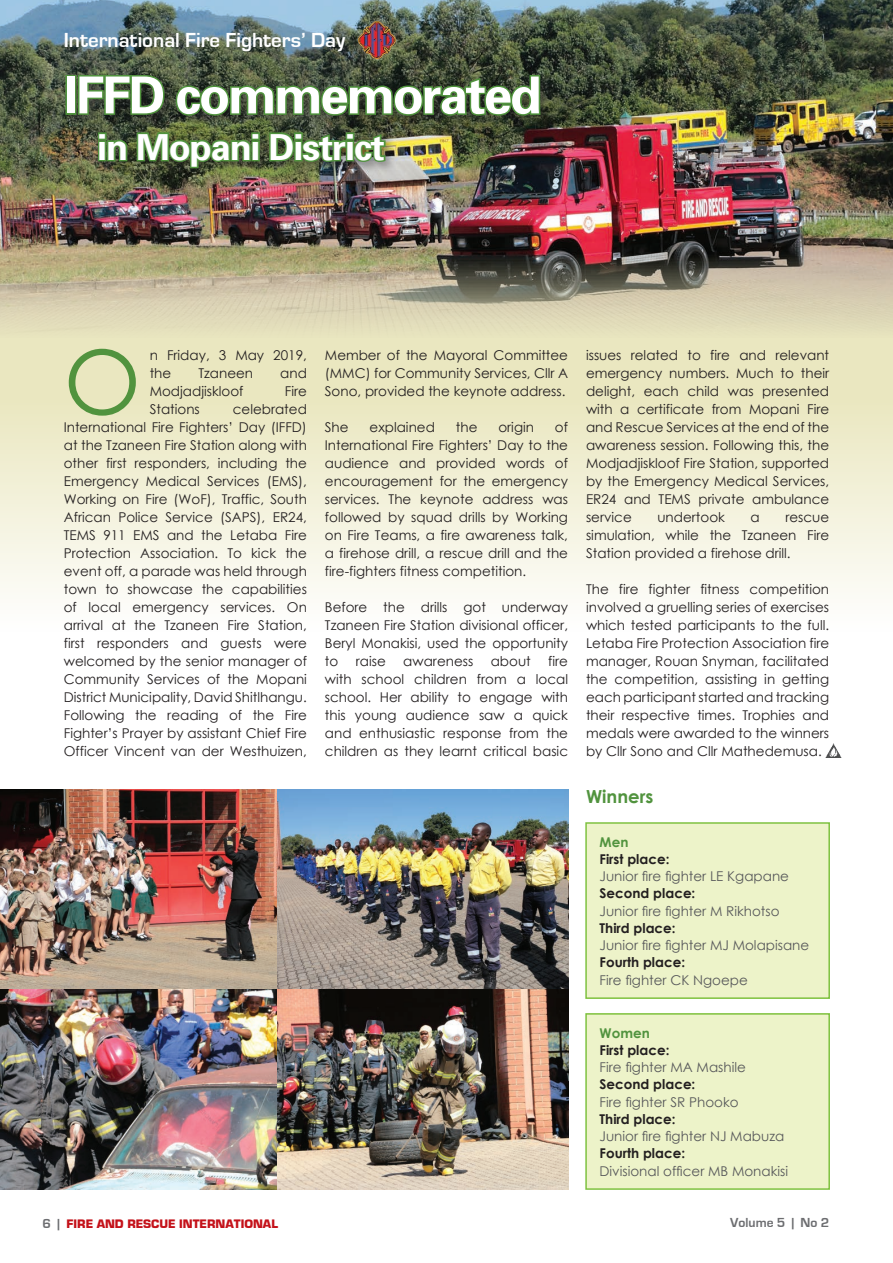
<style>
.page{position:relative;width:893px;height:1263px;background:#fff}
.page>*{position:absolute;margin:0;border:0;box-sizing:border-box;transform-origin:0 0}
.t1{font:88.65px "Century Gothic";color:#51933e}
.t2{font:700 51px "Univers 65";letter-spacing:-.04em;color:#fff}
.t3{font:700 36px "Univers 65";letter-spacing:-.03em;color:#fff}
.t4{font:700 21px "Eurostile";color:#fff}
.t5{font:700 18px "Century Gothic";color:#51933e}
.t6{font:13.5px/18px "Century Gothic";color:#231f20;text-align:justify}
.t7{font:13.5px "Century Gothic";color:#57585a}
.t8{font:700 13.5px "Century Gothic";color:#231f20}
.t9{font:700 13.5px "Eurostile";color:#6c6d70}
.t10{font:700 13.5px "Century Gothic";color:#51933e}
.t11{font:900 12.75px "Eurostile";color:#c4121a}
.s1{font-weight:700;font-size:13.5px;color:#6c6d70}
</style>
<div class="page">
<svg style="left:0;top:337px;width:893px;height:258px;background:#f0eed3"></svg>
<img style="left:0;top:0;width:893px;height:337px">
<div style="left:60px;top:70px;width:494px;height:111px;background:#231f20;opacity:.5"></div>
<div style="left:65px;top:75px;width:11px;height:40px;border:3px solid #51933e"></div>
<img style="left:76px;top:74px;width:466px;height:96px">
<img style="left:0;top:790px;width:568px;height:399px">
<div style="left:586px;top:823px;width:243px;height:175px;background:#edf3c9"></div>
<div style="left:585px;top:822px;width:245px;height:177px;border:2px solid #7fc241"></div>
<div style="left:586px;top:1014px;width:243px;height:175px;background:#edf3c9"></div>
<div style="left:585px;top:1013px;width:245px;height:177px;border:2px solid #7fc241"></div>
<img style="left:825px;top:744px;width:17px;height:14px">
<img style="left:357px;top:21px;width:40px;height:39px">
<h3 class="t4" style="left:64px;top:28px;width:283px">International Fire Fighters’ Day</h3>
<h2 class="t2" style="left:64px;top:62px;width:479px">IFFD commemorated</h2>
<h3 class="t3" style="left:97px;top:124px;width:289px">in Mopani District</h3>
<h1 class="t1" style="left:64px;top:320px;width:79px">O</h1>
<p class="t6" style="left:150px;top:346px;width:159px">n Friday, 3 May 2019, the</p>
<p class="t6" style="left:198px;top:364px;width:56px">Tzaneen</p>
<p class="t6" style="left:280px;top:364px;width:28px">and</p>
<p class="t6" style="left:150px;top:382px;width:95px">Modjadjiskloof</p>
<p class="t6" style="left:285px;top:382px;width:24px">Fire</p>
<p class="t6" style="left:150px;top:400px;width:52px">Stations</p>
<p class="t6" style="left:64px;top:400px;width:245px;text-indent:169px">celebrated International Fire Fighters’ Day (IFFD) at the Tzaneen Fire Station along with other first responders, including the Emergency Medical Services (EMS), Working on Fire (WoF), Traffic, South African Police Service (SAPS), ER24, TEMS 911 EMS and the Letaba Fire Protection Association. To kick the event off, a parade was held through town to showcase the capabilities of local emergency services. On arrival at the Tzaneen Fire Station, first responders and guests were welcomed by the senior manager of Community Services of the Mopani District Municipality, David Shitlhangu.<br>Following the reading of the Fire Fighter’s Prayer by assistant Chief Fire Officer Vincent van der Westhuizen,</p>
<p class="t6" style="left:325px;top:346px;width:245px">Member of the Mayoral Committee (MMC) for Community Services, Cllr A Sono, provided the keynote address.</p>
<p class="t6" style="left:325px;top:418px;width:25px">She</p>
<p class="t6" style="left:370px;top:418px;width:67px">explained</p>
<p class="t6" style="left:456px;top:418px;width:23px">the</p>
<p class="t6" style="left:498px;top:418px;width:37px">origin</p>
<p class="t6" style="left:325px;top:418px;width:245px;text-indent:230px">of International Fire Fighters’ Day to the audience and provided words of encouragement for the emergency services. The keynote address was followed by squad drills by Working on Fire Teams, a fire awareness talk, a firehose drill, a rescue drill and the fire-fighters fitness competition.</p>
<p class="t6" style="left:325px;top:598px;width:245px">Before the drills got underway Tzaneen Fire Station divisional officer, Beryl Monakisi, used the opportunity to</p>
<p class="t6" style="left:325px;top:652px;width:245px;text-indent:223px">fire with school children from a local school. Her ability to engage with this young audience saw a quick and enthusiastic response from the children as they learnt critical basic</p>
<p class="t6" style="left:356px;top:652px;width:31px">raise</p>
<p class="t6" style="left:403px;top:652px;width:71px">awareness</p>
<p class="t6" style="left:491px;top:652px;width:42px">about</p>
<p class="t6" style="left:586px;top:346px;width:245px">issues related to fire and relevant emergency numbers. Much to their delight, each child was presented with a certificate from Mopani Fire and Rescue Services at the end of the awareness session. Following this, the Modjadjiskloof Fire Station, supported by the Emergency Medical Services, ER24 and TEMS private ambulance service</p>
<p class="t6" style="left:657px;top:508px;width:69px">undertook</p>
<p class="t6" style="left:751px;top:508px;width:11px">a</p>
<p class="t6" style="left:586px;top:508px;width:245px;text-indent:199px">rescue simulation, while the Tzaneen Fire Station provided a firehose drill.</p>
<p class="t6" style="left:586px;top:580px;width:245px">The fire fighter fitness competition involved a gruelling series of exercises which tested participants to the full.<br>Letaba Fire Protection Association fire manager, Rouan Snyman, facilitated the competition, assisting in getting each participant started and tracking their respective times. Trophies and medals were awarded to the winners by Cllr Sono and Cllr Mathedemusa.</p>
<h3 class="t5" style="left:586px;top:783px;width:69px">Winners</h3>
<p class="t10" style="left:600px;top:831px;width:30px">Men</p>
<p class="t8" style="left:600px;top:849px;width:71px">First place:</p>
<p class="t7" style="left:600px;top:867px;width:191px">Junior fire fighter LE Kgapane</p>
<p class="t8" style="left:600px;top:883px;width:97px">Second place:</p>
<p class="t7" style="left:600px;top:901px;width:182px">Junior fire fighter M Rikhotso</p>
<p class="t8" style="left:600px;top:918px;width:78px">Third place:</p>
<p class="t7" style="left:600px;top:936px;width:211px">Junior fire fighter MJ Molapisane</p>
<p class="t8" style="left:600px;top:952px;width:87px">Fourth place:</p>
<p class="t7" style="left:600px;top:970px;width:150px">Fire fighter CK Ngoepe</p>
<p class="t10" style="left:600px;top:1022px;width:52px">Women</p>
<p class="t8" style="left:600px;top:1040px;width:71px">First place:</p>
<p class="t7" style="left:600px;top:1058px;width:148px">Fire fighter MA Mashile</p>
<p class="t8" style="left:600px;top:1074px;width:97px">Second place:</p>
<p class="t7" style="left:600px;top:1092px;width:141px">Fire fighter SR Phooko</p>
<p class="t8" style="left:600px;top:1109px;width:78px">Third place:</p>
<p class="t7" style="left:600px;top:1127px;width:186px">Junior fire fighter NJ Mabuza</p>
<p class="t8" style="left:600px;top:1143px;width:87px">Fourth place:</p>
<p class="t7" style="left:600px;top:1161px;width:190px">Divisional officer MB Monakisi</p>
<p class="t11" style="left:43px;top:1217px;width:237px"><span class="s1">6 |</span> FIRE AND RESCUE INTERNATIONAL</p>
<p class="t9" style="left:730px;top:1215px;width:100px">Volume 5 | No 2</p>
</div>
